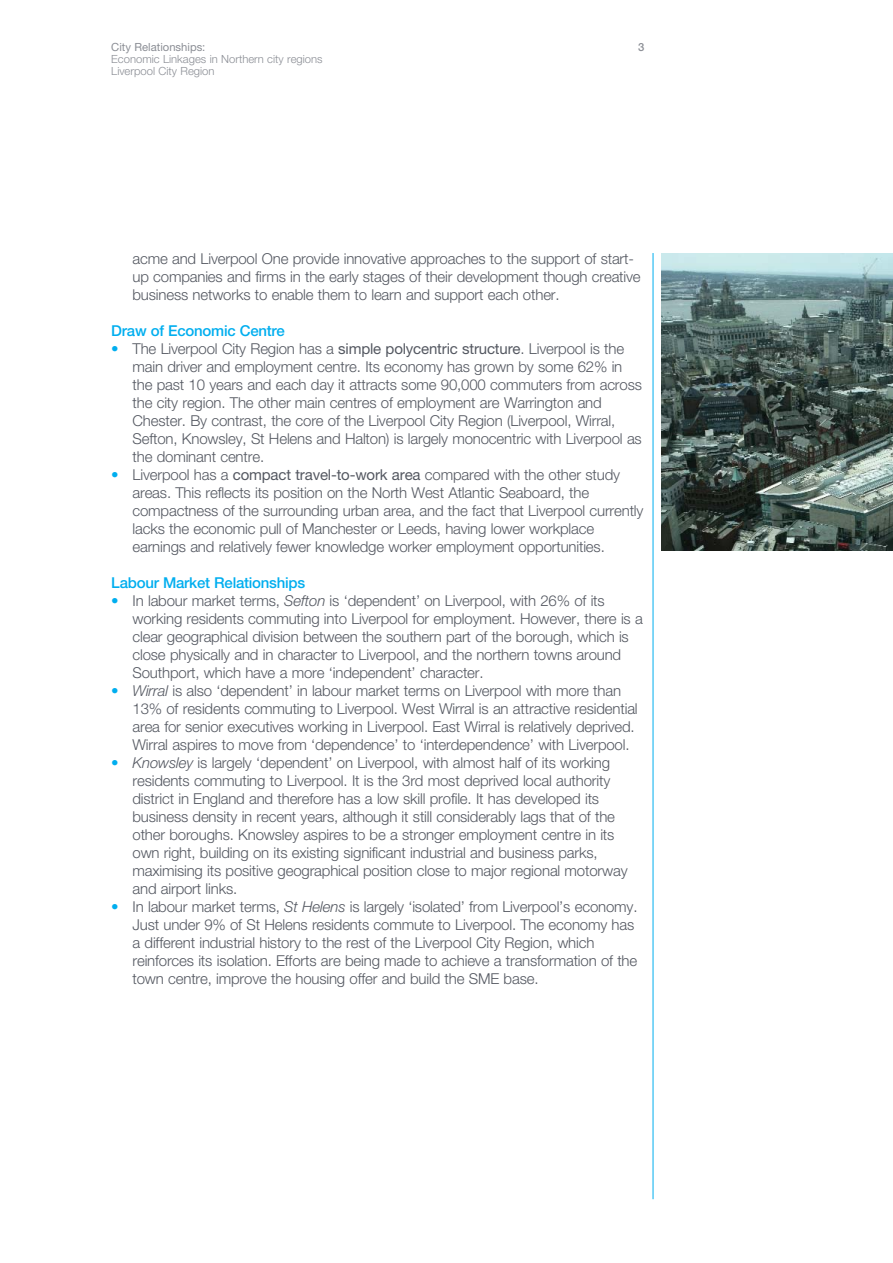
<style>
.page{position:relative;width:893px;height:1263px;background:#fff}
.page>*{position:absolute;margin:0;border:0;box-sizing:border-box;transform-origin:0 0}
.t1{font:300 15px/18px "Helvetica Neue LT Std";letter-spacing:-.01em;color:#545861}
.t2{font:500 15px "Helvetica Neue LT Std";letter-spacing:-.015em;color:#00aeef}
.t3{font:300 11.25px/12px "Helvetica Neue LT Std";color:#8b8e95}
.t4{font:11.25px "Helvetica Neue LT Std";color:#8b8e95}
.t5{font:500 11.25px "Helvetica Neue LT Std";color:#8b8e95}
.s1{color:#00aeef}
.s2{font-weight:400}
.s3{font-style:italic}
</style>
<div class="page">
<hr style="left:652px;top:253px;width:1px;height:946px;background:#00aeef">
<img style="left:661px;top:253px;width:231px;height:298px">
<p class="t4" style="left:111px;top:43px;width:96px">City Relationships:</p>
<p class="t5" style="left:638px;top:43px;width:8px">3</p>
<p class="t3" style="left:111px;top:54px;width:213px">Economic Linkages in Northern city regions<br>Liverpool City Region</p>
<p class="t1" style="left:132px;top:251px;width:509px">acme and Liverpool One provide innovative approaches to the support of start&shy;up companies and firms in the early stages of their development though creative business networks to enable them to learn and support each other.</p>
<p class="t2" style="left:111px;top:325px;width:175px">Draw of Economic Centre</p>
<p class="t1" style="left:132px;top:341px;width:511px;text-indent:-21px"><span class="s1">•</span> The Liverpool City Region has a <span class="s2">simple polycentric structure</span>. Liverpool is the main driver and employment centre. Its economy has grown by some 62% in the past 10 years and each day it attracts some 90,000 commuters from across the city region. The other main centres of employment are Warrington and Chester. By contrast, the core of the Liverpool City Region (Liverpool, Wirral, Sefton, Knowsley, St Helens and Halton) is largely monocentric with Liverpool as the dominant centre.</p>
<p class="t1" style="left:132px;top:467px;width:512px;text-indent:-21px"><span class="s1">•</span> Liverpool has a <span class="s2">compact travel-to-work area</span> compared with the other study areas. This reflects its position on the North West Atlantic Seaboard, the compactness of the surrounding urban area, and the fact that Liverpool currently lacks the economic pull of Manchester or Leeds, having lower workplace earnings and relatively fewer knowledge worker employment opportunities.</p>
<p class="t2" style="left:111px;top:577px;width:195px">Labour Market Relationships</p>
<p class="t1" style="left:132px;top:593px;width:512px;text-indent:-21px"><span class="s1">•</span> In labour market terms, <span class="s3">Sefton</span> is ‘dependent’ on Liverpool, with 26% of its working residents commuting into Liverpool for employment. However, there is a clear geographical division between the southern part of the borough, which is close physically and in character to Liverpool, and the northern towns around Southport, which have a more ‘independent’ character.</p>
<p class="t1" style="left:132px;top:683px;width:506px;text-indent:-21px"><span class="s1">•</span> <span class="s3">Wirral</span> is also ‘dependent’ in labour market terms on Liverpool with more than 13% of residents commuting to Liverpool. West Wirral is an attractive residential area for senior executives working in Liverpool. East Wirral is relatively deprived.<br>Wirral aspires to move from ‘dependence’ to ‘interdependence’ with Liverpool.</p>
<p class="t1" style="left:132px;top:755px;width:496px;text-indent:-21px"><span class="s1">•</span> <span class="s3">Knowsley</span> is largely ‘dependent’ on Liverpool, with almost half of its working residents commuting to Liverpool. It is the 3rd most deprived local authority district in England and therefore has a low skill profile. It has developed its business density in recent years, although it still considerably lags that of the other boroughs. Knowsley aspires to be a stronger employment centre in its own right, building on its existing significant industrial and business parks, maximising its positive geographical position close to major regional motorway and airport links.</p>
<p class="t1" style="left:132px;top:899px;width:506px;text-indent:-21px"><span class="s1">•</span> In labour market terms, <span class="s3">St Helens</span> is largely ‘isolated’ from Liverpool’s economy.<br>Just under 9% of St Helens residents commute to Liverpool. The economy has a different industrial history to the rest of the Liverpool City Region, which reinforces its isolation. Efforts are being made to achieve a transformation of the town centre, improve the housing offer and build the SME base.</p>
</div>
